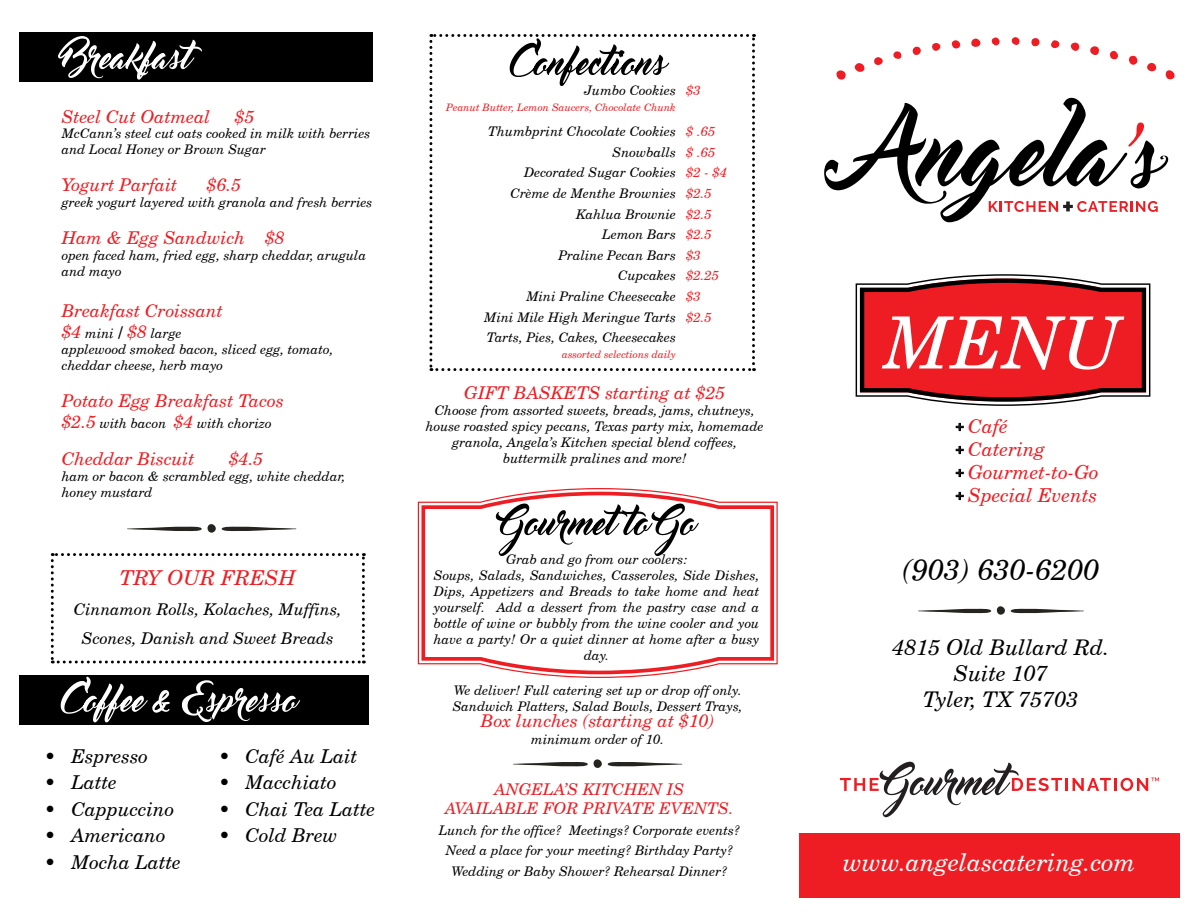
<style>
.page{position:relative;width:1188px;height:918px;background:#fff}
.page>*{position:absolute;margin:0;border:0;box-sizing:border-box;transform-origin:0 0}
.t1{font:italic 72px "New Century Schlbk";color:#fff}
.t2{font:italic 28.8px "New Century Schlbk";color:#000001}
.t3{font:italic 24.45px "New Century Schlbk";color:#fff}
.t4{font:italic 21.6px/26px "New Century Schlbk";color:#000001;text-align:center}
.t5{font:italic 20.55px "New Century Schlbk";color:#ee1d23}
.t6{font:italic 19.2px "New Century Schlbk";color:#ee1d23}
.t7{font:italic 19.05px "New Century Schlbk";color:#000001}
.t8{font:italic 17.7px "New Century Schlbk";color:#ee1d23}
.t9{font:italic 16.2px/29.4px "New Century Schlbk";color:#000001;text-align:center}
.t10{font:italic 16.2px "New Century Schlbk";color:#ee1d23}
.t11{font:italic 13.2px/15.9px "New Century Schlbk";color:#000001}
.t12{font:italic 13.2px "New Century Schlbk";color:#ee1d23}
.t13{font:italic 10.35px "New Century Schlbk";color:#ee1d23}
.s1{font-size:17.7px;color:#ee1d23}
.s2{font-family:"Minion Pro";font-weight:700;font-style:normal;font-size:17.7px}
</style>
<div class="page">
<svg style="left:429px;top:34px;width:326px;height:337px"></svg>
<svg style="left:513px;top:759px;width:89px;height:9px"></svg>
<svg style="left:608px;top:762px;width:74px;height:5px"></svg>
<svg style="left:417px;top:488px;width:361px;height:190px"></svg>
<svg style="left:420px;top:490px;width:356px;height:186px"></svg>
<svg style="left:496px;top:504px;width:203px;height:52px"></svg>
<svg style="left:824px;top:97px;width:344px;height:125px"></svg>
<svg style="left:955px;top:422px;width:9px;height:10px"></svg>
<svg style="left:955px;top:445px;width:9px;height:10px"></svg>
<svg style="left:955px;top:468px;width:9px;height:10px"></svg>
<svg style="left:955px;top:491px;width:9px;height:10px"></svg>
<svg style="left:855px;top:274px;width:296px;height:132px;background:#d4393d"></svg>
<svg style="left:840px;top:762px;width:319px;height:55px"></svg>
<div style="left:800px;top:833px;width:380px;height:65px;background:#ee1d23"></div>
<svg style="left:918px;top:606px;width:87px;height:9px"></svg>
<svg style="left:1011px;top:608px;width:73px;height:5px"></svg>
<svg style="left:836px;top:70px;width:10px;height:10px"></svg>
<svg style="left:854px;top:63px;width:11px;height:9px"></svg>
<svg style="left:1011px;top:37px;width:9px;height:8px"></svg>
<svg style="left:893px;top:51px;width:9px;height:8px"></svg>
<svg style="left:1166px;top:70px;width:9px;height:10px"></svg>
<svg style="left:1147px;top:62px;width:10px;height:10px"></svg>
<svg style="left:874px;top:57px;width:9px;height:8px"></svg>
<svg style="left:971px;top:38px;width:10px;height:9px"></svg>
<svg style="left:1129px;top:55px;width:9px;height:10px"></svg>
<svg style="left:992px;top:37px;width:8px;height:9px"></svg>
<svg style="left:1110px;top:51px;width:8px;height:9px"></svg>
<svg style="left:952px;top:40px;width:8px;height:9px"></svg>
<svg style="left:1090px;top:46px;width:9px;height:9px"></svg>
<svg style="left:1070px;top:42px;width:9px;height:9px"></svg>
<svg style="left:1051px;top:40px;width:9px;height:8px"></svg>
<svg style="left:932px;top:43px;width:9px;height:8px"></svg>
<svg style="left:1031px;top:38px;width:9px;height:8px"></svg>
<svg style="left:912px;top:47px;width:9px;height:8px"></svg>
<div style="left:20px;top:33px;width:353px;height:49px;background:#000001"></div>
<svg style="left:58px;top:36px;width:144px;height:44px"></svg>
<svg style="left:51px;top:553px;width:314px;height:110px"></svg>
<div style="left:20px;top:675px;width:349px;height:50px;background:#000001"></div>
<svg style="left:61px;top:677px;width:239px;height:45px"></svg>
<svg style="left:127px;top:524px;width:89px;height:9px"></svg>
<svg style="left:222px;top:526px;width:74px;height:5px"></svg>
<p class="t8" style="left:62px;top:105px;width:150px">Steel Cut Oatmeal</p>
<p class="t8" style="left:235px;top:105px;width:21px">$5</p>
<p class="t11" style="left:62px;top:126px;width:310px">McCann’s steel cut oats cooked in milk with berries and Local Honey or Brown Sugar</p>
<p class="t8" style="left:62px;top:174px;width:117px">Yogurt Parfait</p>
<p class="t8" style="left:207px;top:174px;width:36px">$6.5</p>
<p class="t11" style="left:62px;top:194px;width:312px">greek yogurt layered with granola and fresh berries</p>
<p class="t8" style="left:62px;top:227px;width:224px">Ham &amp; Egg Sandwich $8</p>
<p class="t11" style="left:62px;top:247px;width:306px">open faced ham, fried egg, sharp cheddar, arugula and mayo</p>
<p class="t8" style="left:62px;top:299px;width:163px">Breakfast Croissant</p>
<p class="t11" style="left:62px;top:325px;width:121px"><span class="s1">$4</span> mini <span class="s2">/</span> <span class="s1">$8</span> large</p>
<p class="t11" style="left:62px;top:341px;width:273px">applewood smoked bacon, sliced egg, tomato, cheddar cheese, herb mayo</p>
<p class="t8" style="left:62px;top:389px;width:224px">Potato Egg Breakfast Tacos</p>
<p class="t11" style="left:62px;top:415px;width:212px"><span class="s1">$2.5</span> with bacon <span class="s1">$4</span> with chorizo</p>
<p class="t8" style="left:62px;top:448px;width:134px">Cheddar Biscuit</p>
<p class="t8" style="left:229px;top:448px;width:36px">$4.5</p>
<p class="t11" style="left:62px;top:468px;width:285px">ham or bacon &amp; scrambled egg, white cheddar, honey mustard</p>
<p class="t5" style="left:120px;top:565px;width:178px">TRY OUR FRESH</p>
<p class="t9" style="left:74px;top:594px;width:269px">Cinnamon Rolls, Kolaches, Muffins,<br>Scones, Danish and Sweet Breads</p>
<p class="t7" style="left:45px;top:744px;width:105px">• Espresso</p>
<p class="t7" style="left:45px;top:771px;width:74px">• Latte</p>
<p class="t7" style="left:45px;top:797px;width:131px">• Cappuccino</p>
<p class="t7" style="left:45px;top:824px;width:122px">• Americano</p>
<p class="t7" style="left:45px;top:850px;width:138px">• Mocha Latte</p>
<p class="t7" style="left:219px;top:744px;width:140px">• Café Au Lait</p>
<p class="t7" style="left:219px;top:771px;width:119px">• Macchiato</p>
<p class="t7" style="left:219px;top:797px;width:158px">• Chai Tea Latte</p>
<p class="t7" style="left:219px;top:824px;width:120px">• Cold Brew</p>
<p class="t12" style="left:686px;top:82px;width:16px">$3</p>
<p class="t12" style="left:686px;top:124px;width:31px">$ .65</p>
<p class="t12" style="left:686px;top:144px;width:31px">$ .65</p>
<p class="t12" style="left:686px;top:165px;width:43px">$2 - $4</p>
<p class="t12" style="left:686px;top:185px;width:27px">$2.5</p>
<p class="t12" style="left:686px;top:206px;width:27px">$2.5</p>
<p class="t12" style="left:686px;top:226px;width:27px">$2.5</p>
<p class="t12" style="left:686px;top:247px;width:16px">$3</p>
<p class="t12" style="left:686px;top:268px;width:35px">$2.25</p>
<p class="t12" style="left:686px;top:288px;width:16px">$3</p>
<p class="t12" style="left:686px;top:309px;width:27px">$2.5</p>
<p class="t11" style="left:584px;top:82px;width:93px">Jumbo Cookies</p>
<p class="t13" style="left:446px;top:101px;width:231px">Peanut Butter, Lemon Saucers, Chocolate Chunk</p>
<p class="t11" style="left:488px;top:123px;width:189px">Thumbprint Chocolate Cookies</p>
<p class="t11" style="left:613px;top:144px;width:65px">Snowballs</p>
<p class="t11" style="left:524px;top:165px;width:153px">Decorated Sugar Cookies</p>
<p class="t11" style="left:510px;top:185px;width:167px">Crème de Menthe Brownies</p>
<p class="t11" style="left:576px;top:206px;width:101px">Kahlua Brownie</p>
<p class="t11" style="left:602px;top:226px;width:75px">Lemon Bars</p>
<p class="t11" style="left:558px;top:247px;width:119px">Praline Pecan Bars</p>
<p class="t11" style="left:618px;top:268px;width:59px">Cupcakes</p>
<p class="t11" style="left:526px;top:288px;width:151px">Mini Praline Cheesecake</p>
<p class="t11" style="left:484px;top:309px;width:193px">Mini Mile High Meringue Tarts</p>
<p class="t11" style="left:487px;top:329px;width:191px">Tarts, Pies, Cakes, Cheesecakes</p>
<p class="t13" style="left:562px;top:348px;width:115px">assorted selections daily</p>
<p class="t8" style="left:464px;top:382px;width:263px">GIFT BASKETS starting at $25</p>
<p class="t11" style="left:426px;top:402px;width:340px;text-align:center">Choose from assorted sweets, breads, jams, chutneys, house roasted spicy pecans, Texas party mix, homemade granola, Angela’s Kitchen special blend coffees, buttermilk pralines and more!</p>
<p class="t11" style="left:506px;top:552px;width:183px">Grab and go from our coolers:</p>
<p class="t11" style="left:434px;top:567px;width:327px;text-align:center">Soups, Salads, Sandwiches, Casseroles, Side Dishes, Dips, Appetizers and Breads to take home and heat yourself. Add a dessert from the pastry case and a bottle of wine or bubbly from the wine cooler and you have a party! Or a quiet dinner at home after a busy day.</p>
<p class="t11" style="left:454px;top:682px;width:290px">We deliver! Full catering set up or drop off only.</p>
<p class="t11" style="left:453px;top:698px;width:291px">Sandwich Platters, Salad Bowls, Dessert Trays,</p>
<p class="t8" style="left:481px;top:710px;width:235px">Box lunches (starting at $10)</p>
<p class="t11" style="left:531px;top:731px;width:135px">minimum order of 10.</p>
<p class="t10" style="left:494px;top:779px;width:191px">ANGELA’S KITCHEN IS</p>
<p class="t10" style="left:445px;top:799px;width:290px">AVAILABLE FOR PRIVATE EVENTS.</p>
<p class="t11" style="left:439px;top:822px;width:303px">Lunch for the office? Meetings? Corporate events?</p>
<p class="t11" style="left:446px;top:843px;width:289px">Need a place for your meeting? Birthday Party?</p>
<p class="t11" style="left:451px;top:863px;width:277px">Wedding or Baby Shower? Rehearsal Dinner?</p>
<p class="t1" style="left:884px;top:299px;width:239px">MENU</p>
<p class="t6" style="left:956px;top:415px;width:54px"><sup>+</sup> Café</p>
<p class="t6" style="left:956px;top:438px;width:91px"><sup>+</sup> Catering</p>
<p class="t6" style="left:956px;top:461px;width:144px"><sup>+</sup> Gourmet-to-Go</p>
<p class="t6" style="left:956px;top:484px;width:143px"><sup>+</sup> Special Events</p>
<p class="t2" style="left:902px;top:552px;width:198px">(903) 630-6200</p>
<p class="t4" style="left:893px;top:634px;width:218px">4815 Old Bullard Rd.<br>Suite 107</p>
<p class="t4" style="left:923px;top:686px;width:157px">Tyler, TX 75703</p>
<p class="t3" style="left:843px;top:847px;width:294px">www.angelascatering.com</p>
</div>
